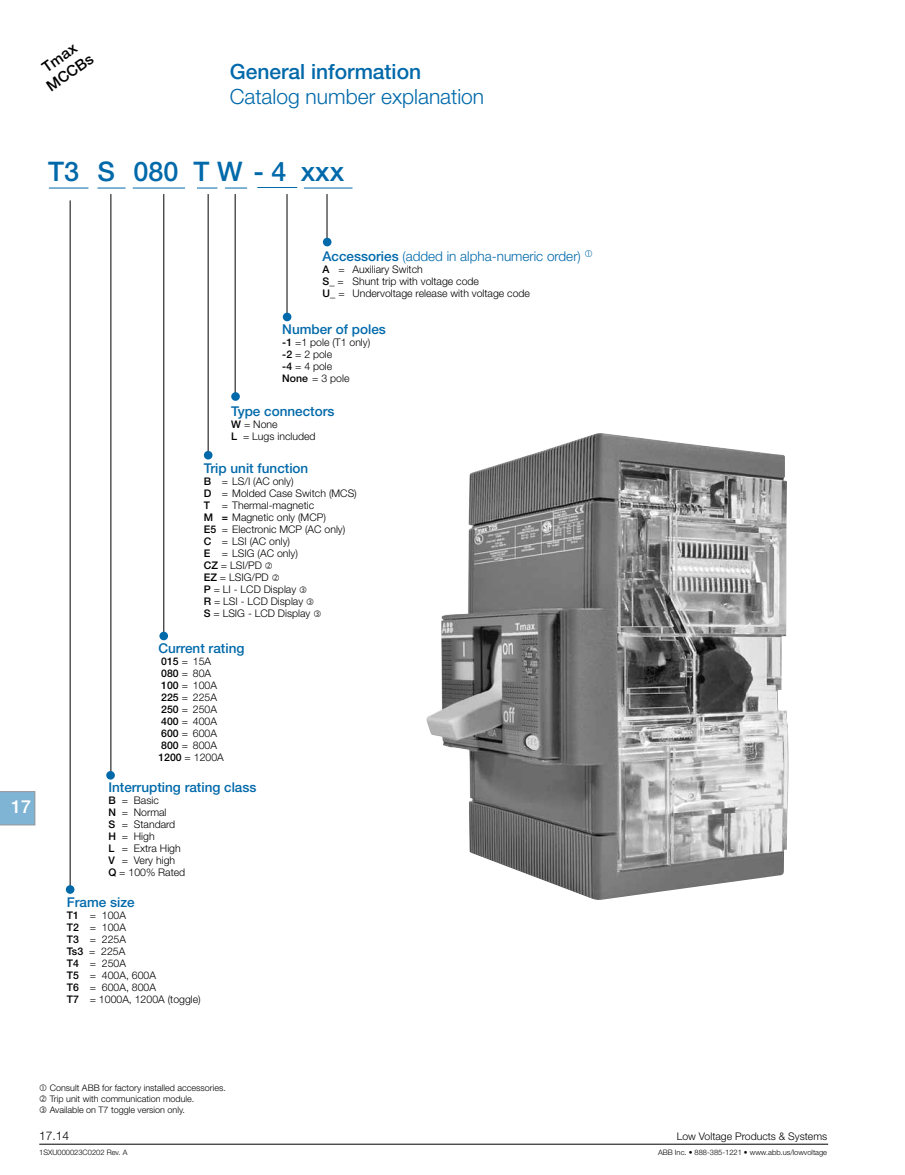
<style>
.page{position:relative;width:905px;height:1175px;background:#fff}
.page>*{position:absolute;margin:0;border:0;box-sizing:border-box;transform-origin:0 0}
.t1{font:500 27px "Helvetica Neue LT Std";color:#0069aa}
.t2{font:300 21px "Helvetica Neue LT Std";color:#0069aa}
.t3{font:500 21px "Helvetica Neue LT Std";color:#0069aa}
.t4{font:500 18px "Helvetica Neue LT Std";color:#fff}
.t5{font:500 15px/18px "Helvetica Neue LT Std";color:#000;text-align:center}
.t6{font:500 13.5px "Helvetica Neue LT Std";color:#0069aa}
.t7{font:300 13.5px "Helvetica Neue LT Std";color:#0069aa}
.t8{font:300 12px "Helvetica Neue LT Std";color:#000}
.t9{font:300 10.5px/12px "Helvetica Neue LT Std";color:#000}
.t10{font:300 9px/10.8px "Helvetica Neue LT Std";color:#000}
.t11{font:300 7.5px "Helvetica Neue LT Std";color:#000}
.s1{font-weight:500}
.s2{font-family:"ABB";font-weight:400;font-size:9px}
.s3{font-family:"ABB";font-weight:400}
</style>
<div class="page">
<hr style="left:39px;top:1143px;width:789px;height:1px;background:#000">
<svg style="left:0;top:791px;width:35px;height:34px"></svg>
<hr style="left:70px;top:200px;width:1px;height:686px;background:#000">
<hr style="left:110px;top:194px;width:1px;height:580px;background:#000">
<hr style="left:163px;top:194px;width:1px;height:440px;background:#000">
<hr style="left:49px;top:188px;width:39px;height:1px;background:#0069aa">
<svg style="left:97px;top:188px;width:29px;height:1px"></svg>
<hr style="left:133px;top:188px;width:52px;height:1px;background:#0069aa">
<svg style="left:197px;top:188px;width:20px;height:1px"></svg>
<svg style="left:225px;top:188px;width:22px;height:1px"></svg>
<hr style="left:304px;top:188px;width:48px;height:1px;background:#0069aa">
<hr style="left:257px;top:187px;width:40px;height:1px;background:#0069aa">
<hr style="left:208px;top:194px;width:1px;height:259px;background:#000">
<hr style="left:235px;top:194px;width:1px;height:202px;background:#000">
<hr style="left:286px;top:194px;width:1px;height:122px;background:#000">
<hr style="left:326px;top:194px;width:1px;height:46px;background:#000">
<div style="left:106px;top:771px;width:9px;height:8px;background:#0069aa;border-radius:50%"></div>
<div style="left:159px;top:631px;width:9px;height:9px;background:#0069aa;border-radius:50%"></div>
<div style="left:66px;top:885px;width:8px;height:8px;background:#0069aa;border-radius:50%"></div>
<div style="left:204px;top:451px;width:8px;height:8px;background:#0069aa;border-radius:50%"></div>
<div style="left:231px;top:392px;width:9px;height:9px;background:#0069aa;border-radius:50%"></div>
<div style="left:283px;top:313px;width:8px;height:8px;background:#0069aa;border-radius:50%"></div>
<div style="left:323px;top:238px;width:8px;height:8px;background:#0069aa;border-radius:50%"></div>
<img style="left:426px;top:433px;width:362px;height:467px">
<h3 class="t5" style="left:32px;top:65px;width:55px;rotate:-35deg">Tmax<br>MCCBs</h3>
<h2 class="t3" style="left:230px;top:59px;width:193px">General information</h2>
<h2 class="t2" style="left:230px;top:84px;width:256px">Catalog number explanation</h2>
<h1 class="t1" style="left:48px;top:156px;width:298px">T3 S 080 T W - 4 xxx</h1>
<h3 class="t4" style="left:11px;top:795px;width:22px">17</h3>
<p class="t7" style="left:322px;top:248px;width:272px"><span class="s1">Accessories</span> (added in alpha-numeric order) <sup>1</sup></p>
<p class="t9" style="left:322px;top:263px;width:209px"><span class="s1">A</span> = Auxiliary Switch<br><span class="s1">S_</span> = Shunt trip with voltage code<br><span class="s1">U_</span> = Undervoltage release with voltage code</p>
<p class="t6" style="left:282px;top:321px;width:105px">Number of poles</p>
<p class="t9" style="left:282px;top:336px;width:90px"><span class="s1">-1</span> =1 pole (T1 only) <span class="s1">-2</span> = 2 pole<br><span class="s1">-4</span> = 4 pole<br><span class="s1">None</span> = 3 pole</p>
<p class="t6" style="left:231px;top:403px;width:105px">Type connectors</p>
<p class="t9" style="left:231px;top:418px;width:86px"><span class="s1">W</span> = None<br><span class="s1">L</span> = Lugs included</p>
<p class="t6" style="left:204px;top:460px;width:106px">Trip unit function</p>
<p class="t9" style="left:204px;top:475px;width:154px"><span class="s1">B</span> = LS/I (AC only)<br><span class="s1">D</span> = Molded Case Switch (MCS)<br><span class="s1">T</span> = Thermal-magnetic<br><span class="s1">M =</span> Magnetic only (MCP)<br><span class="s1">E5</span> = Electronic MCP (AC only)<br><span class="s1">C</span> = LSI (AC only)<br><span class="s1">E</span> = LSIG (AC only)<br><span class="s1">CZ</span> = LSI/PD <span class="s2">2<br></span><span class="s1">EZ</span> = LSIG/PD <span class="s2">2<br></span><span class="s1">P</span> = LI - LCD Display <span class="s2">3<br></span><span class="s1">R</span> = LSI - LCD Display <span class="s2">3<br></span><span class="s1">S</span> = LSIG - LCD Display <span class="s2">3</span></p>
<p class="t6" style="left:158px;top:640px;width:88px">Current rating</p>
<p class="t9" style="left:158px;top:655px;width:67px"><span class="s1">015</span> = 15A<br><span class="s1">080</span> = 80A<br><span class="s1">100</span> = 100A<br><span class="s1">225</span> = 225A<br><span class="s1">250</span> = 250A<br><span class="s1">400</span> = 400A<br><span class="s1">600</span> = 600A<br><span class="s1">800</span> = 800A<br><span class="s1">1200</span> = 1200A</p>
<p class="t6" style="left:108px;top:779px;width:150px">Interrupting rating class</p>
<p class="t9" style="left:108px;top:794px;width:78px"><span class="s1">B</span> = Basic<br><span class="s1">N</span> = Normal<br><span class="s1">S</span> = Standard<br><span class="s1">H</span> = High<br><span class="s1">L</span> = Extra High<br><span class="s1">V</span> = Very high<br><span class="s1">Q</span> = 100% Rated</p>
<p class="t6" style="left:67px;top:894px;width:69px">Frame size</p>
<p class="t9" style="left:67px;top:909px;width:135px"><span class="s1">T1</span> = 100A<br><span class="s1">T2</span> = 100A<br><span class="s1">T3</span> = 225A<br><span class="s1">Ts3</span> = 225A<br><span class="s1">T4</span> = 250A<br><span class="s1">T5</span> = 400A, 600A<br><span class="s1">T6</span> = 600A, 800A<br><span class="s1">T7</span> = 1000A, 1200A (toggle)</p>
<p class="t10" style="left:39px;top:1082px;width:188px"><span class="s3">1</span> Consult ABB for factory installed accessories.<br><span class="s3">2</span> Trip unit with communication module.<br><span class="s3">3</span> Available on T7 toggle version only.</p>
<p class="t8" style="left:39px;top:1127px;width:32px">17.14</p>
<p class="t9" style="left:676px;top:1129px;width:152px">Low Voltage Products &amp; Systems</p>
<p class="t11" style="left:39px;top:1147px;width:90px">1SXU000023C0202 Rev. A</p>
<p class="t11" style="left:658px;top:1147px;width:170px">ABB Inc. • 888-385-1221 • www.abb.us/lowvoltage</p>
</div>
